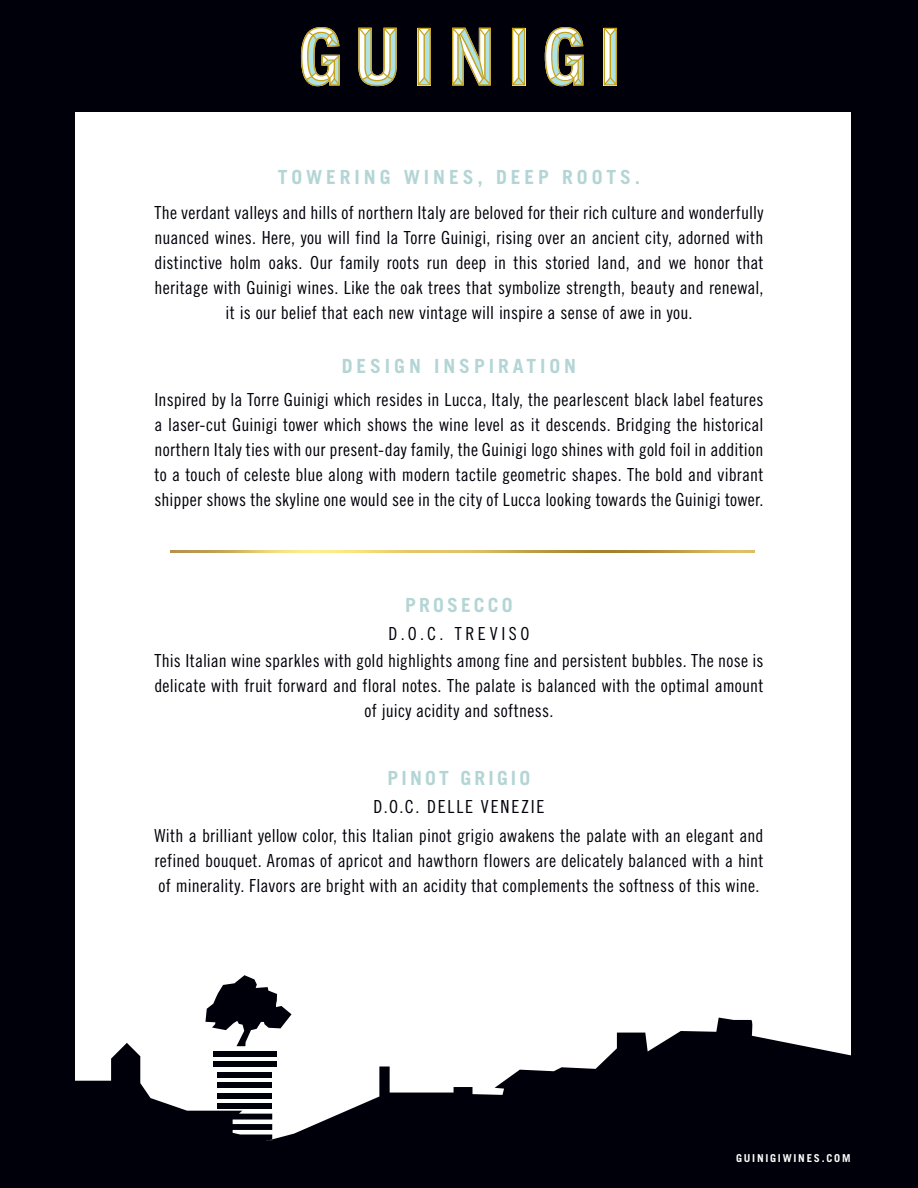
<style>
.page{position:relative;width:918px;height:1188px;background:#00000a}
.page>*{position:absolute;margin:0;border:0;box-sizing:border-box;transform-origin:0 0}
.t1{font:700 19.5px "Trade Gothic";letter-spacing:.2em;color:#b4d5d5}
.t2{font:700 19.5px "Trade Gothic";letter-spacing:.16em;color:#b4d5d5}
.t3{font:18px/24.9px "Trade Gothic Cond Eighteen";letter-spacing:.01em;color:#00000a;text-align:center}
.t4{font:18px "Trade Gothic Cond Eighteen";letter-spacing:.1em;color:#00000a}
.t5{font:18px "Trade Gothic Cond Eighteen";letter-spacing:.2em;color:#00000a}
.t6{font:700 10.95px "Trade Gothic";letter-spacing:.16em;color:#fff}
</style>
<div class="page">
<div style="left:75px;top:112px;width:775px;height:1076px;background:#fff"></div>
<svg style="left:75px;top:1012px;width:776px;height:176px;fill:#00000a"></svg>
<div style="left:213px;top:1051px;width:63px;height:6px;background:#00000a"></div>
<div style="left:213px;top:1061px;width:63px;height:6px;background:#00000a"></div>
<svg style="left:205px;top:975px;width:87px;height:71px"></svg>
<div style="left:218px;top:1082px;width:54px;height:6px;background:#00000a"></div>
<div style="left:218px;top:1103px;width:54px;height:6px;background:#00000a"></div>
<div style="left:218px;top:1072px;width:54px;height:6px;background:#00000a"></div>
<div style="left:218px;top:1093px;width:54px;height:6px;background:#00000a"></div>
<svg style="left:301px;top:27px;width:316px;height:59px"></svg>
<img style="left:171px;top:551px;width:583px;height:1px">
<p class="t1" style="left:278px;top:165px;width:364px">TOWERING WINES, DEEP ROOTS.</p>
<p class="t3" style="left:154px;top:200px;width:611px">The verdant valleys and hills of northern Italy are beloved for their rich culture and wonderfully nuanced wines. Here, you will find la Torre Guinigi, rising over an ancient city, adorned with distinctive holm oaks. Our family roots run deep in this storied land, and we honor that heritage with Guinigi wines. Like the oak trees that symbolize strength, beauty and renewal, it is our belief that each new vintage will inspire a sense of awe in you.</p>
<p class="t1" style="left:342px;top:354px;width:236px">DESIGN INSPIRATION</p>
<p class="t3" style="left:154px;top:387px;width:611px;text-align:justify">Inspired by la Torre Guinigi which resides in Lucca, Italy, the pearlescent black label features a laser-cut Guinigi tower which shows the wine level as it descends. Bridging the historical northern Italy ties with our present-day family, the Guinigi logo shines with gold foil in addition to a touch of celeste blue along with modern tactile geometric shapes. The bold and vibrant shipper shows the skyline one would see in the city of Lucca looking towards the Guinigi tower.</p>
<p class="t2" style="left:405px;top:593px;width:109px">PROSECCO</p>
<p class="t5" style="left:389px;top:623px;width:142px">D.O.C. TREVISO</p>
<p class="t3" style="left:154px;top:648px;width:611px">This Italian wine sparkles with gold highlights among fine and persistent bubbles. The nose is delicate with fruit forward and floral notes. The palate is balanced with the optimal amount of juicy acidity and softness.</p>
<p class="t2" style="left:388px;top:766px;width:144px">PINOT GRIGIO</p>
<p class="t4" style="left:373px;top:796px;width:173px">D.O.C. DELLE VENEZIE</p>
<p class="t3" style="left:155px;top:823px;width:611px;text-align:justify">With a brilliant yellow color, this Italian pinot grigio awakens the palate with an elegant and refined bouquet. Aromas of apricot and hawthorn flowers are delicately balanced with a hint of minerality. Flavors are bright with an acidity that complements the softness of this wine.</p>
<p class="t6" style="left:736px;top:1151px;width:116px">GUINIGIWINES.COM</p>
</div>
